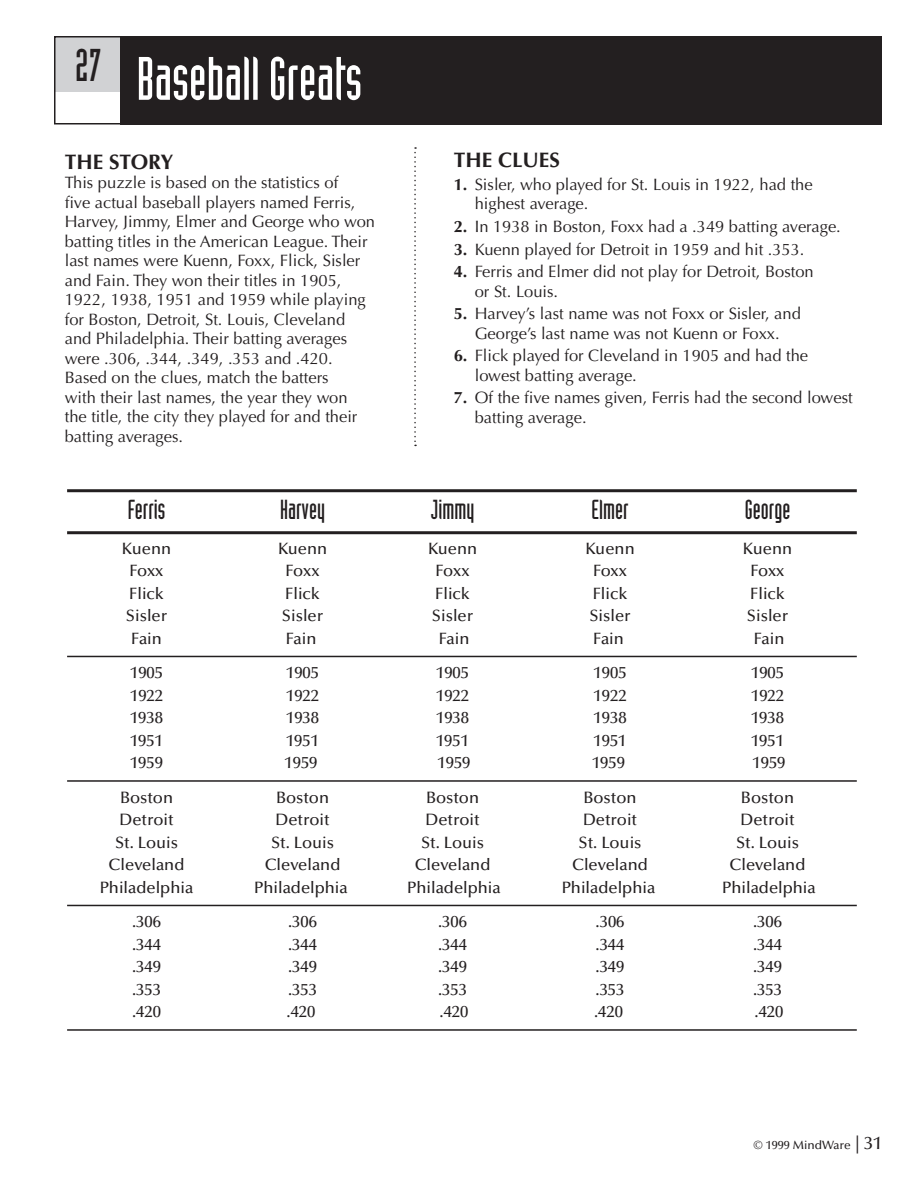
<style>
.page{position:relative;width:918px;height:1188px;background:#fff}
.page>*{position:absolute;margin:0;border:0;box-sizing:border-box;transform-origin:0 0}
.t1{font:60px "Industria Solid";color:#fff}
.t2{font:45px "Industria Solid";color:#231f20}
.t3{font:27px "Industria Solid";color:#231f20}
.t4{font:700 21px "Optima";color:#231f20}
.t5{font:16.5px/19.5px "Optima";color:#231f20}
.t6{font:500 16.5px "Optima";color:#231f20}
.t7{font:500 12px "Optima";color:#231f20}
.s1{font-weight:700}
.s2{font-size:18px}
</style>
<div class="page">
<div style="left:54px;top:36px;width:84px;height:56px;background:#d1d2d4"></div>
<div style="left:54px;top:36px;width:116px;height:88px;border:2px solid #231f20"></div>
<div style="left:121px;top:36px;width:761px;height:88px;background:#231f20"></div>
<hr style="left:67px;top:489px;width:790px;height:3px;background:#231f20">
<hr style="left:67px;top:531px;width:790px;height:3px;background:#231f20">
<hr style="left:67px;top:656px;width:790px;height:1px;background:#231f20">
<hr style="left:67px;top:780px;width:790px;height:2px;background:#231f20">
<hr style="left:67px;top:905px;width:790px;height:1px;background:#231f20">
<hr style="left:67px;top:1029px;width:790px;height:2px;background:#231f20">
<svg style="left:414px;top:147px;width:2px;height:299px"></svg>
<h2 class="t2" style="left:75px;top:40px;width:28px">27</h2>
<h1 class="t1" style="left:137px;top:46px;width:227px">Baseball Greats</h1>
<p class="t4" style="left:65px;top:150px;width:110px">THE STORY</p>
<p class="t5" style="left:65px;top:173px;width:312px">This puzzle is based on the statistics of<br>five actual baseball players named Ferris, Harvey, Jimmy, Elmer and George who won batting titles in the American League. Their last names were Kuenn, Foxx, Flick, Sisler and Fain. They won their titles in 1905, 1922, 1938, 1951 and 1959 while playing for Boston, Detroit, St. Louis, Cleveland and Philadelphia. Their batting averages were .306, .344, .349, .353 and .420.<br>Based on the clues, match the batters<br>with their last names, the year they won<br>the title, the city they played for and their batting averages.</p>
<p class="t4" style="left:454px;top:148px;width:106px">THE CLUES</p>
<p class="t5" style="left:475px;top:175px;width:339px;text-indent:-21px"><span class="s1">1.</span> Sisler, who played for St. Louis in 1922, had the highest average.</p>
<p class="t5" style="left:454px;top:217px;width:389px"><span class="s1">2.</span> In 1938 in Boston, Foxx had a .349 batting average.</p>
<p class="t5" style="left:454px;top:239px;width:352px"><span class="s1">3.</span> Kuenn played for Detroit in 1959 and hit .353.</p>
<p class="t5" style="left:475px;top:262px;width:340px;text-indent:-21px"><span class="s1">4.</span> Ferris and Elmer did not play for Detroit, Boston or St. Louis.</p>
<p class="t5" style="left:454px;top:304px;width:349px;text-align:center"><span class="s1">5.</span> Harvey’s last name was not Foxx or Sisler, and<br>George’s last name was not Kuenn or Foxx.</p>
<p class="t5" style="left:475px;top:346px;width:335px;text-indent:-21px"><span class="s1">6.</span> Flick played for Cleveland in 1905 and had the lowest batting average.</p>
<p class="t5" style="left:475px;top:388px;width:379px;text-indent:-21px"><span class="s1">7.</span> Of the five names given, Ferris had the second lowest batting average.</p>
<h3 class="t3" style="left:128px;top:495px;width:39px">Ferris</h3>
<h3 class="t3" style="left:280px;top:495px;width:46px">Harvey</h3>
<h3 class="t3" style="left:431px;top:495px;width:45px">Jimmy</h3>
<h3 class="t3" style="left:592px;top:495px;width:38px">Elmer</h3>
<h3 class="t3" style="left:745px;top:495px;width:47px">George</h3>
<p class="t6" style="left:122px;top:539px;width:51px">Kuenn</p>
<p class="t6" style="left:278px;top:539px;width:51px">Kuenn</p>
<p class="t6" style="left:428px;top:539px;width:51px">Kuenn</p>
<p class="t6" style="left:585px;top:539px;width:51px">Kuenn</p>
<p class="t6" style="left:743px;top:539px;width:51px">Kuenn</p>
<p class="t6" style="left:130px;top:561px;width:35px">Foxx</p>
<p class="t6" style="left:286px;top:561px;width:35px">Foxx</p>
<p class="t6" style="left:436px;top:561px;width:35px">Foxx</p>
<p class="t6" style="left:593px;top:561px;width:35px">Foxx</p>
<p class="t6" style="left:751px;top:561px;width:35px">Foxx</p>
<p class="t6" style="left:129px;top:584px;width:36px">Flick</p>
<p class="t6" style="left:285px;top:584px;width:36px">Flick</p>
<p class="t6" style="left:435px;top:584px;width:36px">Flick</p>
<p class="t6" style="left:593px;top:584px;width:36px">Flick</p>
<p class="t6" style="left:750px;top:584px;width:36px">Flick</p>
<p class="t6" style="left:126px;top:606px;width:43px">Sisler</p>
<p class="t6" style="left:282px;top:606px;width:43px">Sisler</p>
<p class="t6" style="left:432px;top:606px;width:43px">Sisler</p>
<p class="t6" style="left:589px;top:606px;width:43px">Sisler</p>
<p class="t6" style="left:747px;top:606px;width:43px">Sisler</p>
<p class="t6" style="left:131px;top:629px;width:32px">Fain</p>
<p class="t6" style="left:286px;top:629px;width:32px">Fain</p>
<p class="t6" style="left:439px;top:629px;width:32px">Fain</p>
<p class="t6" style="left:593px;top:629px;width:32px">Fain</p>
<p class="t6" style="left:754px;top:629px;width:32px">Fain</p>
<p class="t6" style="left:130px;top:663px;width:34px">1905</p>
<p class="t6" style="left:286px;top:663px;width:34px">1905</p>
<p class="t6" style="left:436px;top:663px;width:34px">1905</p>
<p class="t6" style="left:594px;top:663px;width:34px">1905</p>
<p class="t6" style="left:751px;top:663px;width:34px">1905</p>
<p class="t6" style="left:130px;top:686px;width:34px">1922</p>
<p class="t6" style="left:286px;top:686px;width:34px">1922</p>
<p class="t6" style="left:436px;top:686px;width:34px">1922</p>
<p class="t6" style="left:594px;top:686px;width:34px">1922</p>
<p class="t6" style="left:751px;top:686px;width:34px">1922</p>
<p class="t6" style="left:130px;top:708px;width:34px">1938</p>
<p class="t6" style="left:286px;top:708px;width:34px">1938</p>
<p class="t6" style="left:436px;top:708px;width:34px">1938</p>
<p class="t6" style="left:594px;top:708px;width:34px">1938</p>
<p class="t6" style="left:751px;top:708px;width:34px">1938</p>
<p class="t6" style="left:130px;top:731px;width:34px">1951</p>
<p class="t6" style="left:286px;top:731px;width:34px">1951</p>
<p class="t6" style="left:436px;top:731px;width:34px">1951</p>
<p class="t6" style="left:594px;top:731px;width:34px">1951</p>
<p class="t6" style="left:751px;top:731px;width:34px">1951</p>
<p class="t6" style="left:130px;top:753px;width:34px">1959</p>
<p class="t6" style="left:285px;top:753px;width:34px">1959</p>
<p class="t6" style="left:438px;top:753px;width:34px">1959</p>
<p class="t6" style="left:592px;top:753px;width:34px">1959</p>
<p class="t6" style="left:753px;top:753px;width:34px">1959</p>
<p class="t6" style="left:120px;top:788px;width:55px">Boston</p>
<p class="t6" style="left:276px;top:788px;width:55px">Boston</p>
<p class="t6" style="left:426px;top:788px;width:55px">Boston</p>
<p class="t6" style="left:584px;top:788px;width:55px">Boston</p>
<p class="t6" style="left:741px;top:788px;width:55px">Boston</p>
<p class="t6" style="left:120px;top:811px;width:56px">Detroit</p>
<p class="t6" style="left:276px;top:811px;width:56px">Detroit</p>
<p class="t6" style="left:426px;top:811px;width:56px">Detroit</p>
<p class="t6" style="left:583px;top:811px;width:56px">Detroit</p>
<p class="t6" style="left:741px;top:811px;width:56px">Detroit</p>
<p class="t6" style="left:115px;top:833px;width:65px">St. Louis</p>
<p class="t6" style="left:271px;top:833px;width:65px">St. Louis</p>
<p class="t6" style="left:421px;top:833px;width:65px">St. Louis</p>
<p class="t6" style="left:579px;top:833px;width:65px">St. Louis</p>
<p class="t6" style="left:736px;top:833px;width:65px">St. Louis</p>
<p class="t6" style="left:109px;top:856px;width:77px">Cleveland</p>
<p class="t6" style="left:265px;top:856px;width:77px">Cleveland</p>
<p class="t6" style="left:415px;top:856px;width:77px">Cleveland</p>
<p class="t6" style="left:572px;top:856px;width:77px">Cleveland</p>
<p class="t6" style="left:730px;top:856px;width:77px">Cleveland</p>
<p class="t6" style="left:100px;top:878px;width:95px">Philadelphia</p>
<p class="t6" style="left:254px;top:878px;width:95px">Philadelphia</p>
<p class="t6" style="left:407px;top:878px;width:95px">Philadelphia</p>
<p class="t6" style="left:562px;top:878px;width:95px">Philadelphia</p>
<p class="t6" style="left:722px;top:878px;width:95px">Philadelphia</p>
<p class="t6" style="left:132px;top:913px;width:30px">.306</p>
<p class="t6" style="left:288px;top:913px;width:30px">.306</p>
<p class="t6" style="left:438px;top:913px;width:30px">.306</p>
<p class="t6" style="left:596px;top:913px;width:30px">.306</p>
<p class="t6" style="left:753px;top:913px;width:30px">.306</p>
<p class="t6" style="left:132px;top:935px;width:30px">.344</p>
<p class="t6" style="left:288px;top:935px;width:30px">.344</p>
<p class="t6" style="left:438px;top:935px;width:30px">.344</p>
<p class="t6" style="left:596px;top:935px;width:30px">.344</p>
<p class="t6" style="left:753px;top:935px;width:30px">.344</p>
<p class="t6" style="left:132px;top:958px;width:30px">.349</p>
<p class="t6" style="left:288px;top:958px;width:30px">.349</p>
<p class="t6" style="left:438px;top:958px;width:30px">.349</p>
<p class="t6" style="left:596px;top:958px;width:30px">.349</p>
<p class="t6" style="left:753px;top:958px;width:30px">.349</p>
<p class="t6" style="left:132px;top:980px;width:30px">.353</p>
<p class="t6" style="left:288px;top:980px;width:30px">.353</p>
<p class="t6" style="left:438px;top:980px;width:30px">.353</p>
<p class="t6" style="left:596px;top:980px;width:30px">.353</p>
<p class="t6" style="left:753px;top:980px;width:30px">.353</p>
<p class="t6" style="left:132px;top:1003px;width:30px">.420</p>
<p class="t6" style="left:287px;top:1003px;width:30px">.420</p>
<p class="t6" style="left:440px;top:1003px;width:30px">.420</p>
<p class="t6" style="left:594px;top:1003px;width:30px">.420</p>
<p class="t6" style="left:755px;top:1003px;width:30px">.420</p>
<p class="t7" style="left:754px;top:1138px;width:130px">© 1999 MindWare <span class="s2">| 31</span></p>
</div>
